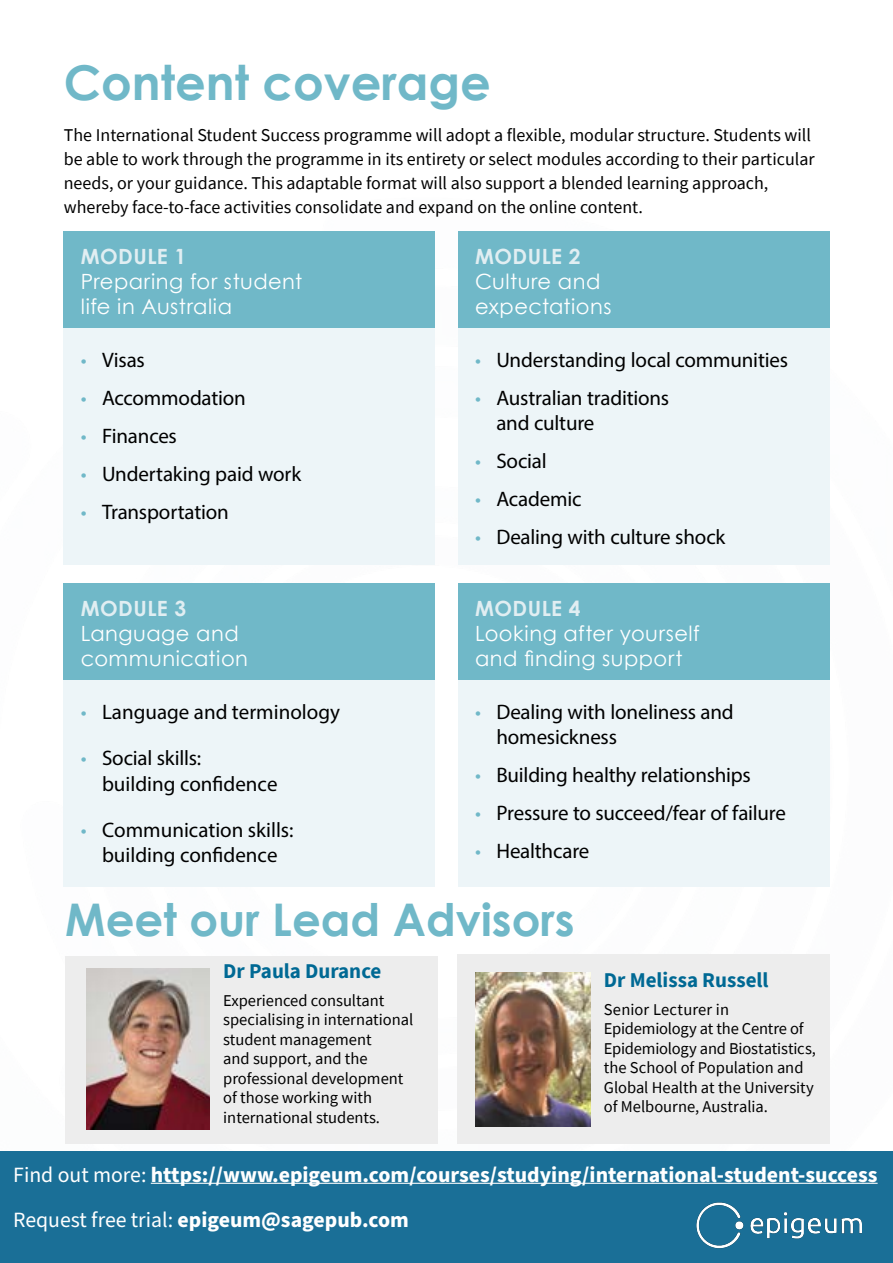
<style>
.page{position:relative;width:893px;height:1263px;background:#fff}
.page>*{position:absolute;margin:0;border:0;box-sizing:border-box;transform-origin:0 0}
.t1{font:700 48px "Century Gothic";color:#70b8c8}
.t2{font:700 45px "Century Gothic";color:#70b8c8}
.t3{font:700 21.75px "Source Sans Pro";color:#fff}
.t4{font:21px/25.2px "Myriad Pro";letter-spacing:-.01em;color:#000}
.t5{font:21px/25.2px "Century Gothic";letter-spacing:.025em;color:#fff}
.t6{font:700 21px "Source Sans Pro";color:#006994}
.t7{font:700 21px "Century Gothic";letter-spacing:.025em;color:#e1eef2}
.t8{font:18px/24px "Source Sans Pro";color:#000}
.t9{font:16.5px/19.5px "Source Sans Pro";color:#000}
.s1{color:#70b8c8}
.s2{font-weight:400}
</style>
<div class="page">
<div style="left:64px;top:231px;width:371px;height:97px;background:#70b8c8"></div>
<div style="left:64px;top:328px;width:371px;height:236px;background:#edf5f8"></div>
<div style="left:64px;top:583px;width:371px;height:97px;background:#70b8c8"></div>
<div style="left:64px;top:680px;width:371px;height:207px;background:#edf5f8"></div>
<div style="left:458px;top:231px;width:371px;height:97px;background:#70b8c8"></div>
<div style="left:458px;top:328px;width:371px;height:236px;background:#edf5f8"></div>
<div style="left:458px;top:583px;width:371px;height:97px;background:#70b8c8"></div>
<div style="left:458px;top:680px;width:371px;height:207px;background:#edf5f8"></div>
<div style="left:457px;top:955px;width:372px;height:189px;background:#ededed"></div>
<img style="left:475px;top:972px;width:115px;height:155px">
<div style="left:65px;top:957px;width:372px;height:187px;background:#ededed"></div>
<img style="left:86px;top:968px;width:124px;height:161px">
<div style="left:0;top:1152px;width:893px;height:111px;background:#1a6f97"></div>
<hr style="left:151px;top:1183px;width:727px;height:1px;background:#fff">
<img style="left:696px;top:1202px;width:166px;height:47px">
<h1 class="t1" style="left:64px;top:46px;width:429px">Content coverage</h1>
<p class="t8" style="left:64px;top:123px;width:752px">The International Student Success programme will adopt a flexible, modular structure. Students will be able to work through the programme in its entirety or select modules according to their particular needs, or your guidance. This adaptable format will also support a blended learning approach, whereby face-to-face activities consolidate and expand on the online content.</p>
<p class="t7" style="left:81px;top:240px;width:107px">MODULE 1</p>
<p class="t5" style="left:81px;top:268px;width:223px">Preparing for student life in Australia</p>
<p class="t4" style="left:81px;top:347px;width:66px"><span class="s1">•</span> Visas</p>
<p class="t4" style="left:81px;top:385px;width:167px"><span class="s1">•</span> Accommodation</p>
<p class="t4" style="left:81px;top:423px;width:98px"><span class="s1">•</span> Finances</p>
<p class="t4" style="left:81px;top:461px;width:222px"><span class="s1">•</span> Undertaking paid work</p>
<p class="t4" style="left:81px;top:499px;width:150px"><span class="s1">•</span> Transportation</p>
<p class="t7" style="left:475px;top:240px;width:107px">MODULE 2</p>
<p class="t5" style="left:475px;top:268px;width:138px">Culture and expectations</p>
<p class="t4" style="left:475px;top:347px;width:314px"><span class="s1">•</span> Understanding local communities</p>
<p class="t4" style="left:496px;top:385px;width:174px;text-indent:-21px"><span class="s1">•</span> Australian traditions and culture</p>
<p class="t4" style="left:475px;top:448px;width:73px"><span class="s1">•</span> Social</p>
<p class="t4" style="left:475px;top:486px;width:108px"><span class="s1">•</span> Academic</p>
<p class="t4" style="left:475px;top:524px;width:252px"><span class="s1">•</span> Dealing with culture shock</p>
<p class="t7" style="left:81px;top:592px;width:107px">MODULE 3</p>
<p class="t5" style="left:81px;top:620px;width:169px">Language and communication</p>
<p class="t4" style="left:81px;top:699px;width:261px"><span class="s1">•</span> Language and terminology</p>
<p class="t4" style="left:102px;top:745px;width:177px;text-indent:-21px"><span class="s1">•</span> Social skills: building confidence</p>
<p class="t4" style="left:81px;top:817px;width:214px;text-align:center"><span class="s1">•</span> Communication skills: building confidence</p>
<p class="t7" style="left:475px;top:592px;width:107px">MODULE 4</p>
<p class="t5" style="left:475px;top:620px;width:226px">Looking after yourself and finding support</p>
<p class="t4" style="left:496px;top:699px;width:239px;text-indent:-21px"><span class="s1">•</span> Dealing with loneliness and homesickness</p>
<p class="t4" style="left:475px;top:762px;width:277px"><span class="s1">•</span> Building healthy relationships</p>
<p class="t4" style="left:475px;top:800px;width:312px"><span class="s1">•</span> Pressure to succeed/fear of failure</p>
<p class="t4" style="left:475px;top:838px;width:116px"><span class="s1">•</span> Healthcare</p>
<h2 class="t2" style="left:65px;top:886px;width:511px">Meet our Lead Advisors</h2>
<p class="t6" style="left:223px;top:956px;width:160px">Dr Paula Durance</p>
<p class="t9" style="left:223px;top:990px;width:191px">Experienced consultant specialising in international student management<br>and support, and the professional development of those working with international students.</p>
<p class="t6" style="left:604px;top:965px;width:166px">Dr Melissa Russell</p>
<p class="t9" style="left:604px;top:999px;width:214px">Senior Lecturer in<br>Epidemiology at the Centre of<br>Epidemiology and Biostatistics, the School of Population and<br>Global Health at the University of Melbourne, Australia.</p>
<p class="t3" style="left:13px;top:1159px;width:866px"><span class="s2">Find out more:</span> https://www.epigeum.com/courses/studying/international-student-success</p>
<p class="t3" style="left:13px;top:1205px;width:397px"><span class="s2">Request free trial:</span> epigeum@sagepub.com</p>
</div>
